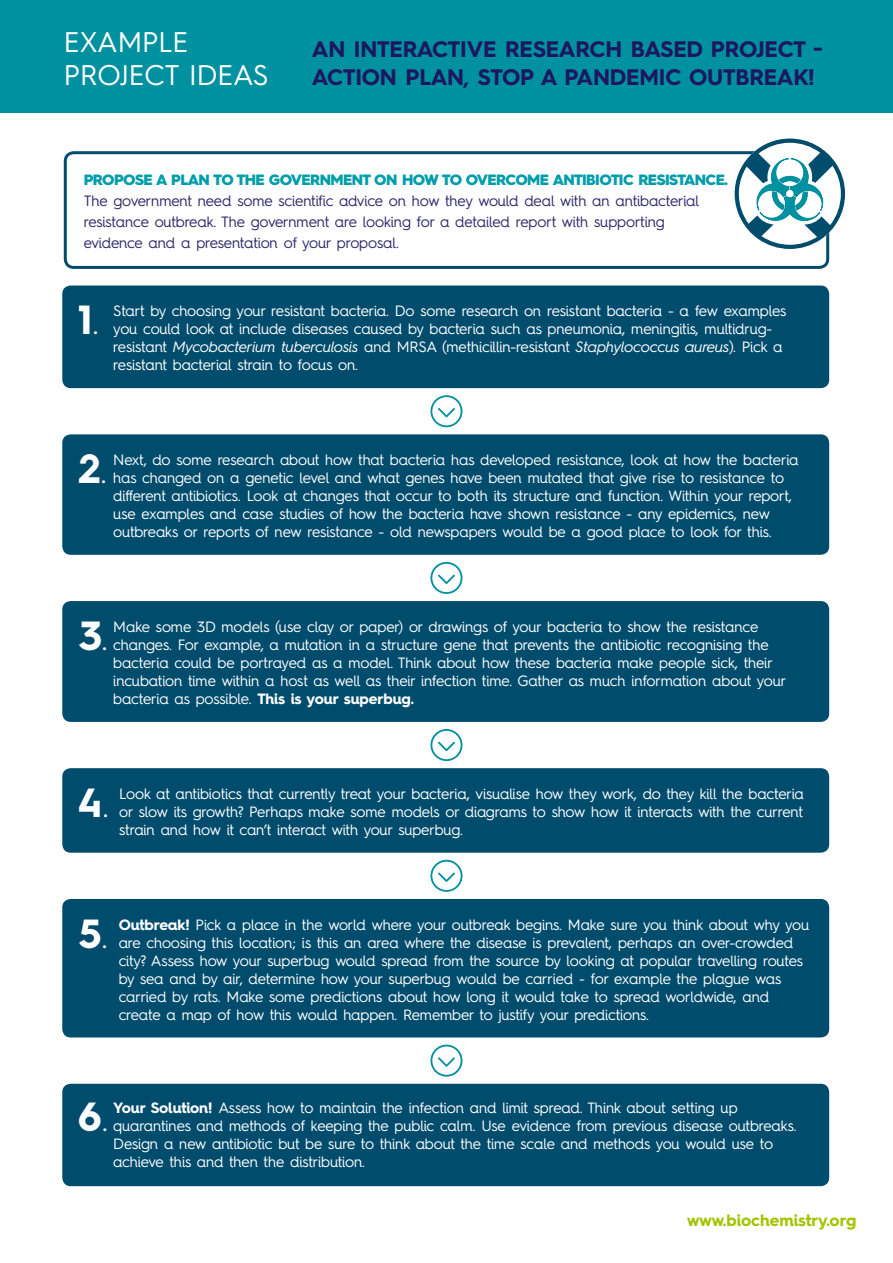
<style>
.page{position:relative;width:893px;height:1263px;background:#fff}
.page>*{position:absolute;margin:0;border:0;box-sizing:border-box;transform-origin:0 0}
.t1{font:700 40.8px "Hurme Geometric Sans 4";color:#fff}
.t2{font:28.5px/33px "Hurme Geometric Sans 4";color:#fff}
.t3{font:700 22.5px/28.5px "Hurme Geometric Sans 4";letter-spacing:-.01em;color:#1d1760}
.t4{font:700 16.5px "Hurme Geometric Sans 4";color:#a3c400}
.t5{font:15px/18px "Hurme Geometric Sans 4";letter-spacing:-.01em;color:#fff}
.t6{font:15px/21px "Hurme Geometric Sans 4";letter-spacing:-.01em;color:#2e286a}
.s1{font-weight:900;color:#009daa}
.s2{font-weight:300}
.s3{font-style:italic}
.s4{font-weight:700}
</style>
<div class="page">
<div style="left:64px;top:151px;width:765px;height:118px;border:3px solid #004c6c;border-radius:9px"></div>
<div style="left:62px;top:285px;width:767px;height:103px;background:#004c6c;border-radius:9px"></div>
<div style="left:0;top:0;width:893px;height:113px;background:#0091a0"></div>
<div style="left:62px;top:434px;width:767px;height:121px;background:#004c6c;border-radius:9px"></div>
<div style="left:62px;top:601px;width:767px;height:121px;background:#004c6c;border-radius:9px"></div>
<div style="left:62px;top:768px;width:767px;height:85px;background:#004c6c;border-radius:9px"></div>
<div style="left:62px;top:1084px;width:767px;height:102px;background:#004c6c;border-radius:9px"></div>
<div style="left:62px;top:899px;width:767px;height:138px;background:#004c6c;border-radius:9px"></div>
<svg style="left:430px;top:395px;width:32px;height:32px"></svg>
<svg style="left:430px;top:562px;width:32px;height:32px"></svg>
<svg style="left:430px;top:729px;width:32px;height:32px"></svg>
<svg style="left:430px;top:1044px;width:32px;height:33px"></svg>
<svg style="left:430px;top:860px;width:32px;height:32px"></svg>
<svg style="left:726px;top:139px;width:120px;height:128px"></svg>
<p class="t2" style="left:64px;top:25px;width:206px">EXAMPLE<br>PROJECT IDEAS</p>
<p class="t3" style="left:312px;top:34px;width:513px">AN INTERACTIVE RESEARCH BASED PROJECT -<br>ACTION PLAN, STOP A PANDEMIC OUTBREAK!</p>
<p class="t6" style="left:84px;top:169px;width:645px"><span class="s1">PROPOSE A PLAN TO THE GOVERNMENT ON HOW TO OVERCOME ANTIBIOTIC RESISTANCE.<br></span>The government need some scientific advice on how they would deal with an antibacterial resistance outbreak. The government are looking for a detailed report with supporting<br>evidence and a presentation of your proposal.</p>
<p class="t1" style="left:78px;top:291px;width:23px">1<span class="s2">.</span></p>
<p class="t5" style="left:113px;top:301px;width:675px">Start by choosing your resistant bacteria. Do some research on resistant bacteria - a few examples you could look at include diseases caused by bacteria such as pneumonia, meningitis, multidrug&shy;resistant <span class="s3">Mycobacterium tuberculosis</span> and MRSA (methicillin-resistant <span class="s3">Staphylococcus aureus</span>). Pick a resistant bacterial strain to focus on.</p>
<p class="t1" style="left:79px;top:440px;width:30px">2<span class="s2">.</span></p>
<p class="t5" style="left:113px;top:450px;width:687px">Next, do some research about how that bacteria has developed resistance, look at how the bacteria has changed on a genetic level and what genes have been mutated that give rise to resistance to different antibiotics. Look at changes that occur to both its structure and function. Within your report, use examples and case studies of how the bacteria have shown resistance - any epidemics, new outbreaks or reports of new resistance - old newspapers would be a good place to look for this.</p>
<p class="t1" style="left:79px;top:607px;width:30px">3<span class="s2">.</span></p>
<p class="t5" style="left:113px;top:617px;width:674px">Make some 3D models (use clay or paper) or drawings of your bacteria to show the resistance changes. For example, a mutation in a structure gene that prevents the antibiotic recognising the bacteria could be portrayed as a model. Think about how these bacteria make people sick, their incubation time within a host as well as their infection time. Gather as much information about your bacteria as possible. <span class="s4">This is your superbug.</span></p>
<p class="t1" style="left:78px;top:774px;width:33px">4<span class="s2">.</span></p>
<p class="t5" style="left:119px;top:784px;width:686px;text-align:justify">Look at antibiotics that currently treat your bacteria, visualise how they work, do they kill the bacteria or slow its growth? Perhaps make some models or diagrams to show how it interacts with the current strain and how it can’t interact with your superbug.</p>
<p class="t1" style="left:79px;top:905px;width:31px">5<span class="s2">.</span></p>
<p class="t5" style="left:119px;top:915px;width:692px"><span class="s4">Outbreak!</span> Pick a place in the world where your outbreak begins. Make sure you think about why you are choosing this location; is this an area where the disease is prevalent, perhaps an over-crowded city? Assess how your superbug would spread from the source by looking at popular travelling routes by sea and by air, determine how your superbug would be carried - for example the plague was carried by rats. Make some predictions about how long it would take to spread worldwide, and create a map of how this would happen. Remember to justify your predictions.</p>
<p class="t1" style="left:78px;top:1088px;width:32px">6<span class="s2">.</span></p>
<p class="t5" style="left:113px;top:1098px;width:685px"><span class="s4">Your Solution!</span> Assess how to maintain the infection and limit spread. Think about setting up quarantines and methods of keeping the public calm. Use evidence from previous disease outbreaks.<br>Design a new antibiotic but be sure to think about the time scale and methods you would use to achieve this and then the distribution.</p>
<p class="t4" style="left:687px;top:1209px;width:171px">www.biochemistry.org</p>
</div>
